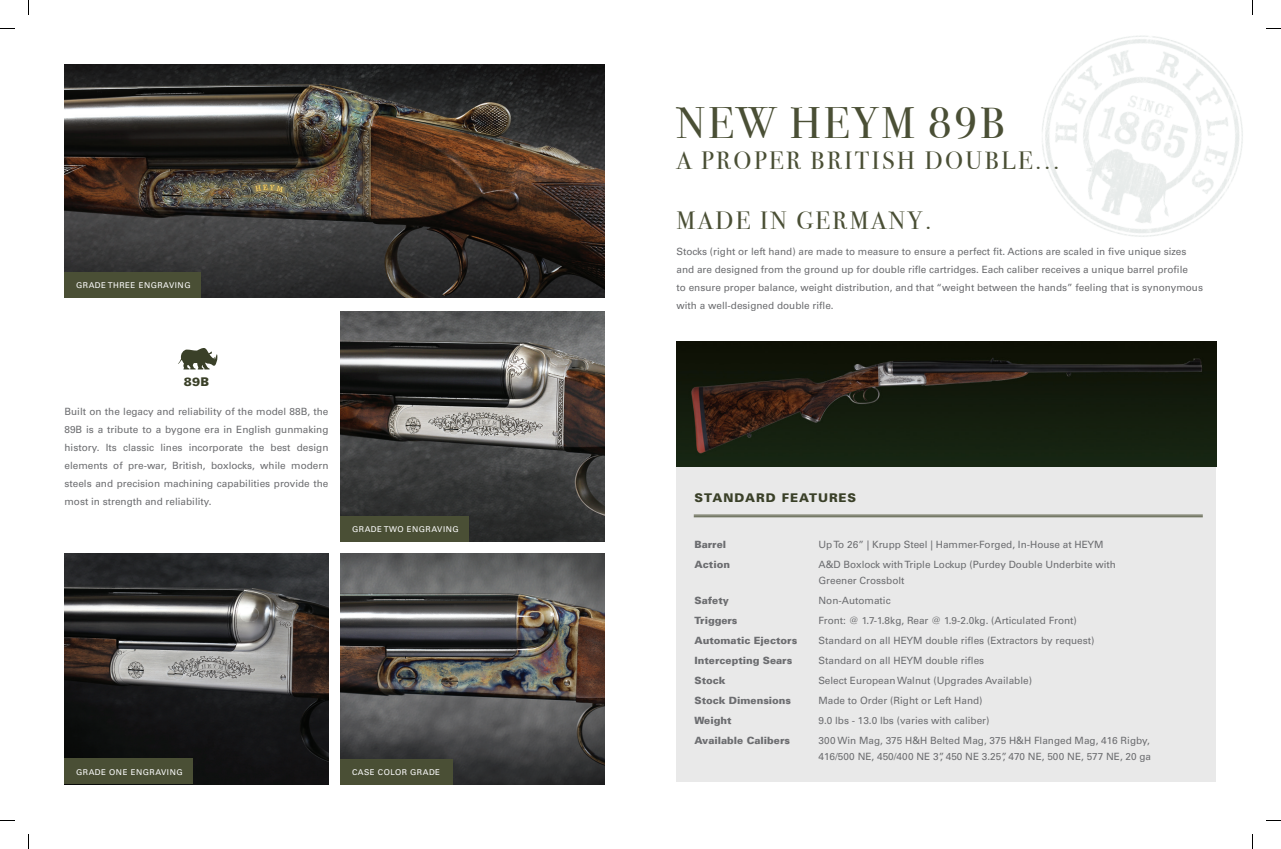
<style>
.page{position:relative;width:1281px;height:849px;background:#fff}
.page>*{position:absolute;margin:0;border:0;box-sizing:border-box;transform-origin:0 0}
.t1{font:44px "Bodoni Svty Two ITCTT";letter-spacing:.06em;color:#4a4f35}
.t2{font:25px "Bodoni Svty Two ITCTT";letter-spacing:.1em;color:#4a4f35}
.t3{font:900 12px "Univers";letter-spacing:.08em;color:#3a4028}
.t4{font:10px/18px "Univers";color:#6c6d70}
.t5{font:900 10px "Univers";color:#6c6d70}
.t6{font:8px "Univers";letter-spacing:.06em;color:#fff}
</style>
<div class="page">
<img style="left:64px;top:554px;width:264px;height:230px">
<img style="left:65px;top:64px;width:539px;height:234px">
<svg style="left:178px;top:348px;width:39px;height:22px"></svg>
<div style="left:64px;top:272px;width:137px;height:25px;background:#4a4f35"></div>
<div style="left:64px;top:759px;width:129px;height:25px;background:#4a4f35"></div>
<img style="left:340px;top:311px;width:265px;height:230px">
<div style="left:340px;top:516px;width:129px;height:25px;background:#4a4f35"></div>
<img style="left:340px;top:554px;width:265px;height:230px">
<div style="left:340px;top:759px;width:113px;height:25px;background:#4a4f35"></div>
<img style="left:1042px;top:35px;width:201px;height:202px">
<div style="left:676px;top:452px;width:540px;height:330px;background:#e9e9e9"></div>
<img style="left:676px;top:342px;width:540px;height:125px">
<hr style="left:694px;top:515px;width:509px;height:1px;background:#4a4f35">
<hr style="left:694px;top:517px;width:509px;height:1px;background:#4a4f35">
<svg style="left:0;top:28px;width:15px;height:1px"></svg>
<svg style="left:1266px;top:28px;width:15px;height:1px"></svg>
<svg style="left:0;top:820px;width:15px;height:1px"></svg>
<svg style="left:1266px;top:820px;width:15px;height:1px"></svg>
<svg style="left:28px;top:0;width:1px;height:15px"></svg>
<svg style="left:28px;top:834px;width:1px;height:15px"></svg>
<svg style="left:1252px;top:0;width:1px;height:15px"></svg>
<svg style="left:1252px;top:834px;width:1px;height:15px"></svg>
<p class="t6" style="left:76px;top:280px;width:116px">GRADE THREE ENGRAVING</p>
<p class="t3" style="left:184px;top:374px;width:27px">89B</p>
<p class="t4" style="left:64px;top:403px;width:266px;text-align:justify">Built on the legacy and reliability of the model 88B, the 89B is a tribute to a bygone era in English gunmaking history. Its classic lines incorporate the best design elements of pre-war, British, boxlocks, while modern steels and precision machining capabilities provide the most in strength and reliability.</p>
<p class="t6" style="left:352px;top:524px;width:108px">GRADE TWO ENGRAVING</p>
<p class="t6" style="left:76px;top:767px;width:108px">GRADE ONE ENGRAVING</p>
<p class="t6" style="left:352px;top:767px;width:89px">CASE COLOR GRADE</p>
<p class="t1" style="left:676px;top:87px;width:330px">NEW HEYM 89B</p>
<p class="t2" style="left:676px;top:140px;width:385px">A PROPER BRITISH DOUBLE...</p>
<p class="t2" style="left:676px;top:200px;width:257px">MADE IN GERMANY.</p>
<p class="t4" style="left:676px;top:243px;width:528px">Stocks (right or left hand) are made to measure to ensure a perfect fit. Actions are scaled in five unique sizes and are designed from the ground up for double rifle cartridges. Each caliber receives a unique barrel profile<br>to ensure proper balance, weight distribution, and that “weight between the hands” feeling that is synonymous with a well-designed double rifle.</p>
<p class="t3" style="left:694px;top:491px;width:163px">STANDARD FEATURES</p>
<p class="t5" style="left:694px;top:539px;width:33px">Barrel</p>
<p class="t4" style="left:818px;top:536px;width:287px">Up To 26” | Krupp Steel | Hammer-Forged, In-House at HEYM</p>
<p class="t5" style="left:694px;top:559px;width:37px">Action</p>
<p class="t4" style="left:818px;top:557px;width:299px;line-height:16px">A&amp;D Boxlock with Triple Lockup (Purdey Double Underbite with<br>Greener Crossbolt</p>
<p class="t5" style="left:694px;top:595px;width:36px">Safety</p>
<p class="t4" style="left:818px;top:592px;width:74px">Non-Automatic</p>
<p class="t5" style="left:694px;top:615px;width:44px">Triggers</p>
<p class="t4" style="left:819px;top:612px;width:260px">Front: @ 1.7-1.8kg, Rear @ 1.9-2.0kg. (Articulated Front)</p>
<p class="t5" style="left:694px;top:635px;width:104px">Automatic Ejectors</p>
<p class="t4" style="left:818px;top:632px;width:277px">Standard on all HEYM double rifles (Extractors by request)</p>
<p class="t5" style="left:694px;top:655px;width:99px">Intercepting Sears</p>
<p class="t4" style="left:818px;top:652px;width:167px">Standard on all HEYM double rifles</p>
<p class="t5" style="left:694px;top:675px;width:33px">Stock</p>
<p class="t4" style="left:818px;top:672px;width:215px">Select European Walnut (Upgrades Available)</p>
<p class="t5" style="left:694px;top:695px;width:98px">Stock Dimensions</p>
<p class="t4" style="left:818px;top:692px;width:166px">Made to Order (Right or Left Hand)</p>
<p class="t5" style="left:694px;top:715px;width:39px">Weight</p>
<p class="t4" style="left:819px;top:712px;width:173px">9.0 lbs - 13.0 lbs (varies with caliber)</p>
<p class="t5" style="left:694px;top:735px;width:97px">Available Calibers</p>
<p class="t4" style="left:818px;top:733px;width:334px;line-height:16px">300 Win Mag, 375 H&amp;H Belted Mag, 375 H&amp;H Flanged Mag, 416 Rigby,<br>416/500 NE, 450/400 NE 3”, 450 NE 3.25”, 470 NE, 500 NE, 577 NE, 20 ga</p>
</div>
